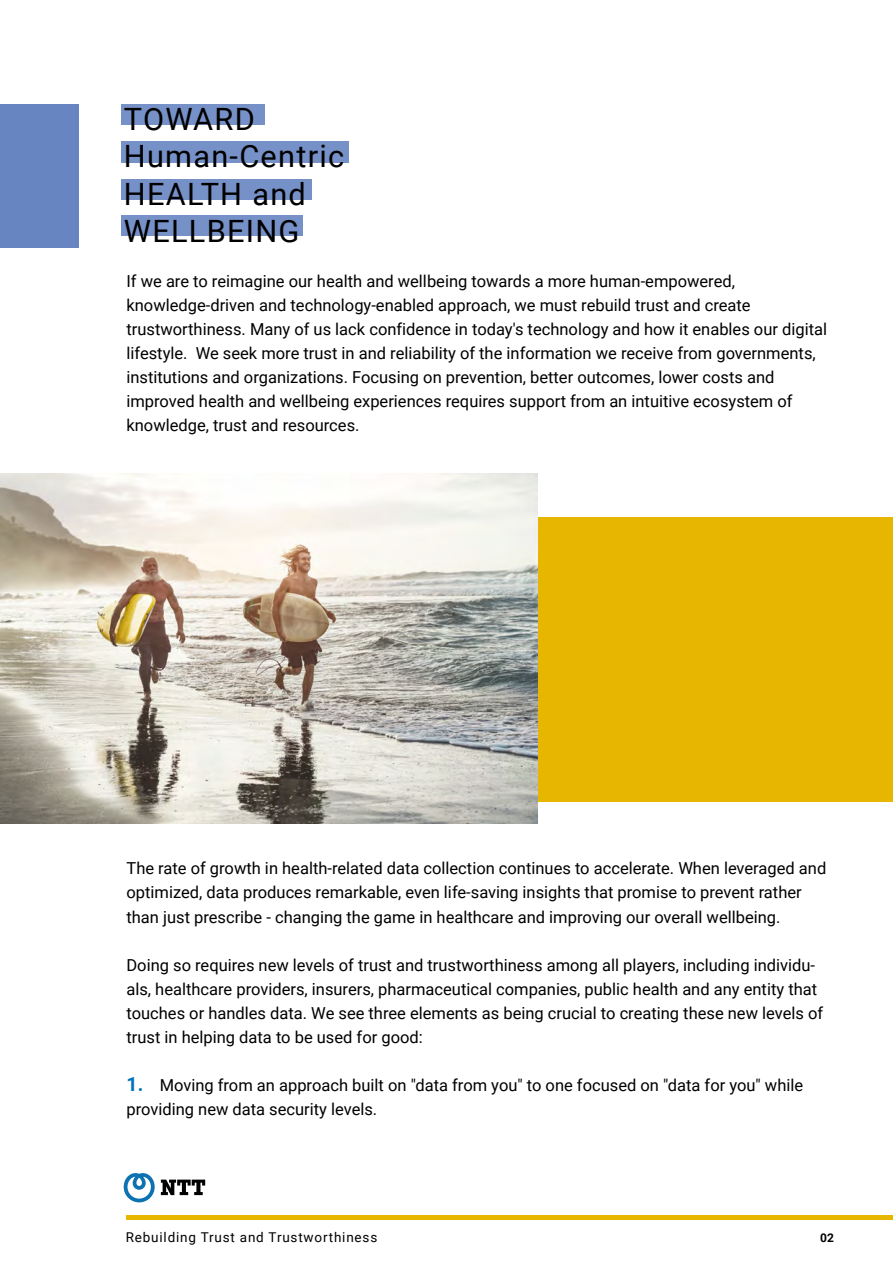
<style>
.page{position:relative;width:893px;height:1263px;background:#fff}
.page>*{position:absolute;margin:0;border:0;box-sizing:border-box;transform-origin:0 0}
.t1{font:30.75px/37.3px "Roboto";letter-spacing:.04em;color:#000}
.t2{font:16.5px/24px "Roboto";color:#000}
.t3{font:13.5px "Roboto";letter-spacing:.06em;color:#000}
.t4{font:700 12px "Roboto";color:#000}
.s1{font-weight:700;font-size:19.5px;color:#0072bc}
</style>
<div class="page">
<div style="left:0;top:104px;width:79px;height:143px;background:#6785c1"></div>
<div style="left:390px;top:517px;width:503px;height:285px;background:#e6b600"></div>
<div style="left:121px;top:104px;width:144px;height:21px;background:#7691c7"></div>
<div style="left:121px;top:142px;width:228px;height:21px;background:#7691c7"></div>
<div style="left:121px;top:179px;width:191px;height:21px;background:#7691c7"></div>
<div style="left:121px;top:215px;width:182px;height:21px;background:#7691c7"></div>
<hr style="left:126px;top:1215px;width:767px;height:4px;background:#e6b600">
<img style="left:0;top:474px;width:537px;height:349px">
<svg style="left:124px;top:1173px;width:31px;height:29px"></svg>
<svg style="left:161px;top:1179px;width:44px;height:16px"></svg>
<h2 class="t1" style="left:124px;top:99px;width:222px">TOWARD<br>Human-Centric<br>HEALTH and<br>WELLBEING</h2>
<p class="t2" style="left:126px;top:269px;width:702px">If we are to reimagine our health and wellbeing towards a more human-empowered, knowledge-driven and technology-enabled approach, we must rebuild trust and create trustworthiness. Many of us lack confidence in today's technology and how it enables our digital lifestyle. We seek more trust in and reliability of the information we receive from governments, institutions and organizations. Focusing on prevention, better outcomes, lower costs and improved health and wellbeing experiences requires support from an intuitive ecosystem of knowledge, trust and resources.</p>
<p class="t2" style="left:126px;top:856px;width:701px">The rate of growth in health-related data collection continues to accelerate. When leveraged and optimized, data produces remarkable, even life-saving insights that promise to prevent rather than just prescribe - changing the game in healthcare and improving our overall wellbeing.</p>
<p class="t2" style="left:126px;top:952px;width:698px">Doing so requires new levels of trust and trustworthiness among all players, including individu&shy;als, healthcare providers, insurers, pharmaceutical companies, public health and any entity that touches or handles data. We see three elements as being crucial to creating these new levels of trust in helping data to be used for good:</p>
<p class="t2" style="left:126px;top:1072px;width:678px"><span class="s1">1.</span> Moving from an approach built on "data from you" to one focused on "data for you" while providing new data security levels.</p>
<p class="t3" style="left:126px;top:1228px;width:253px">Rebuilding Trust and Trustworthiness</p>
<p class="t4" style="left:820px;top:1229px;width:15px">02</p>
</div>
